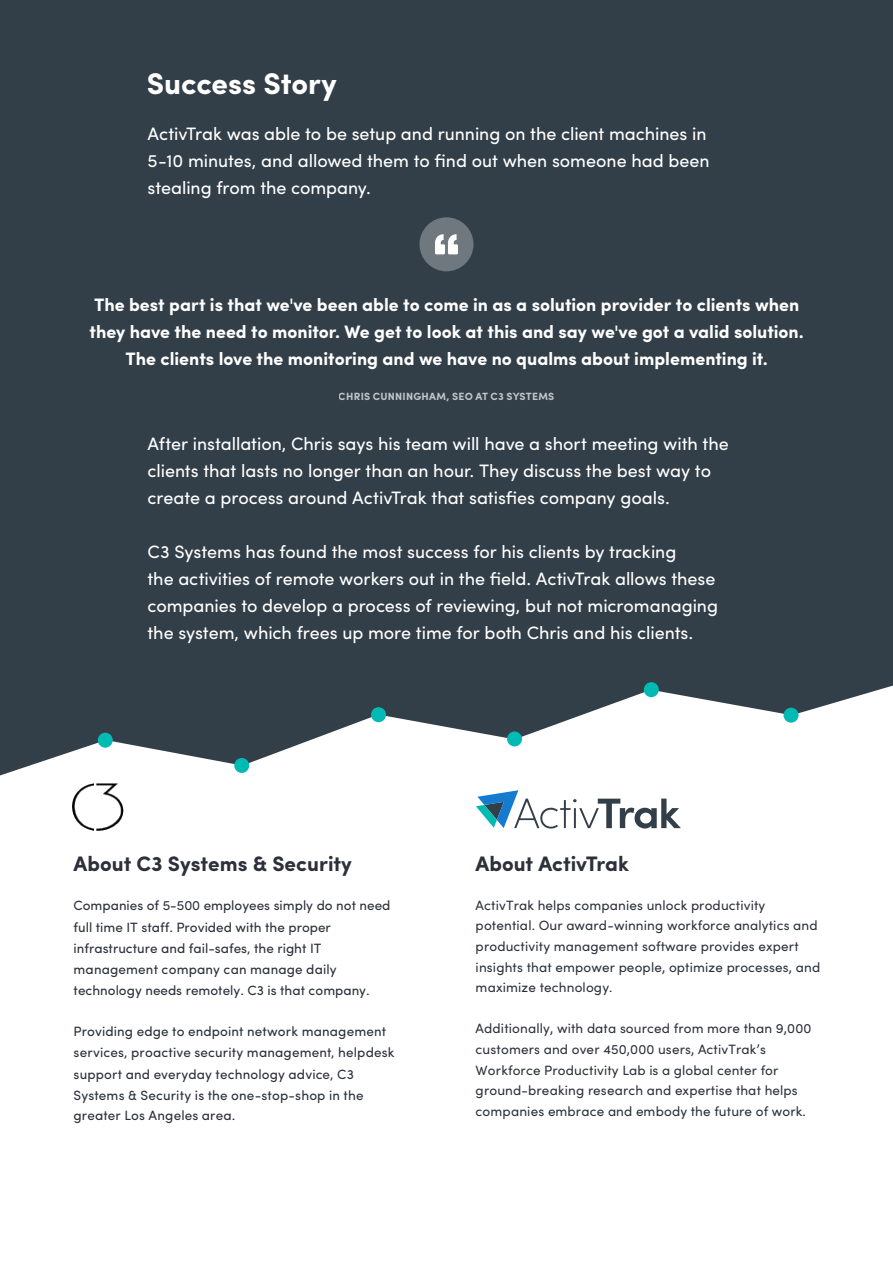
<style>
.page{position:relative;width:893px;height:1263px;background:#fff}
.page>*{position:absolute;margin:0;border:0;box-sizing:border-box;transform-origin:0 0}
.t1{font:700 30px "Sofia Pro";letter-spacing:-.005em;color:#fff}
.t2{font:700 21px "Sofia Pro";color:#2b303b}
.t3{font:18px/27px "Sofia Pro";letter-spacing:-.005em;color:#fff}
.t4{font:700 18px/27px "Sofia Pro";color:#fff;text-align:center}
.t5{font:13.5px/20.5px "Sofia Pro";letter-spacing:.01em;color:#2b303b}
.t6{font:13.5px/20.7px "Sofia Pro";letter-spacing:.005em;color:#2b303b}
.t7{font:700 10.5px "Sofia Pro";letter-spacing:.02em;color:#fff}
.s1{font-style:inherit}
</style>
<div class="page">
<div style="left:0;top:0;width:893px;height:775px;background:#333f48"></div>
<div style="left:783px;top:708px;width:15px;height:15px;background:#00bab3;border-radius:50%"></div>
<div style="left:644px;top:682px;width:15px;height:15px;background:#00bab3;border-radius:50%"></div>
<div style="left:507px;top:731px;width:15px;height:15px;background:#00bab3;border-radius:50%"></div>
<div style="left:371px;top:707px;width:15px;height:15px;background:#00bab3;border-radius:50%"></div>
<div style="left:234px;top:758px;width:15px;height:15px;background:#00bab3;border-radius:50%"></div>
<div style="left:98px;top:733px;width:15px;height:15px;background:#00bab3;border-radius:50%"></div>
<div style="left:419px;top:217px;width:54px;height:54px;background:#6f787e;border-radius:50%"></div>
<svg style="left:435px;top:234px;width:23px;height:20px"></svg>
<img style="left:73px;top:783px;width:50px;height:48px">
<svg style="left:476px;top:790px;width:205px;height:38px"></svg>
<h1 class="t1" style="left:147px;top:60px;width:192px">Success Story</h1>
<p class="t3" style="left:148px;top:119px;width:564px">ActivTrak was able to be setup and running on the client machines in<br>5-10 minutes, and allowed them to find out when someone had been stealing from the company.</p>
<p class="t4" style="left:90px;top:290px;width:716px">The best part is that we've been able to come in as a solution provider to clients when they have the need to monitor. We get to look at this and say we've got a valid solution.<br>The clients love the monitoring and we have no qualms about implementing it.</p>
<p class="t7" style="left:339px;top:388px;width:217px">CHRIS CUNNINGHAM, SEO AT C3 SYSTEMS</p>
<p class="t3" style="left:148px;top:429px;width:583px">After installation, Chris says his team will have a short meeting with the clients that lasts no longer than an hour. They discuss the best way to create a process around ActivTrak that satisfies company goals.</p>
<p class="t3" style="left:148px;top:537px;width:572px">C3 Systems has found the most success for his clients by tracking<br>the activities of remote workers out in the field. ActivTrak allows these companies to develop a process of reviewing, but not micromanaging the system, which frees up more time for both Chris and his clients.</p>
<p class="t2" style="left:74px;top:848px;width:280px">About C3 Systems &amp; Security</p>
<p class="t6" style="left:74px;top:893px;width:318px;line-height:22.2px">Companies of <span class="s1">5</span>-<span class="s1">500</span> employees simply do not need full time IT staff. Provided with the proper</p>
<p class="t6" style="left:74px;top:937px;width:298px">infrastructure and fail-safes, the right IT management company can manage daily technology needs remotely. C3 is that company.</p>
<p class="t6" style="left:74px;top:1020px;width:322px">Providing edge to endpoint network management services, proactive security management, helpdesk</p>
<p class="t6" style="left:74px;top:1063px;width:291px">support and everyday technology advice, C3<br>Systems &amp; Security is the one-stop-shop in the greater Los Angeles area.</p>
<p class="t2" style="left:476px;top:848px;width:155px">About ActivTrak</p>
<p class="t5" style="left:476px;top:894px;width:346px">ActivTrak helps companies unlock productivity potential. Our award-winning workforce analytics and productivity management software provides expert insights that empower people, optimize processes, and maximize technology.</p>
<p class="t5" style="left:476px;top:1017px;width:337px">Additionally, with data sourced from more than 9,000 customers and over 450,000 users, ActivTrak’s Workforce Productivity Lab is a global center for ground-breaking research and expertise that helps companies embrace and embody the future of work.</p>
</div>
